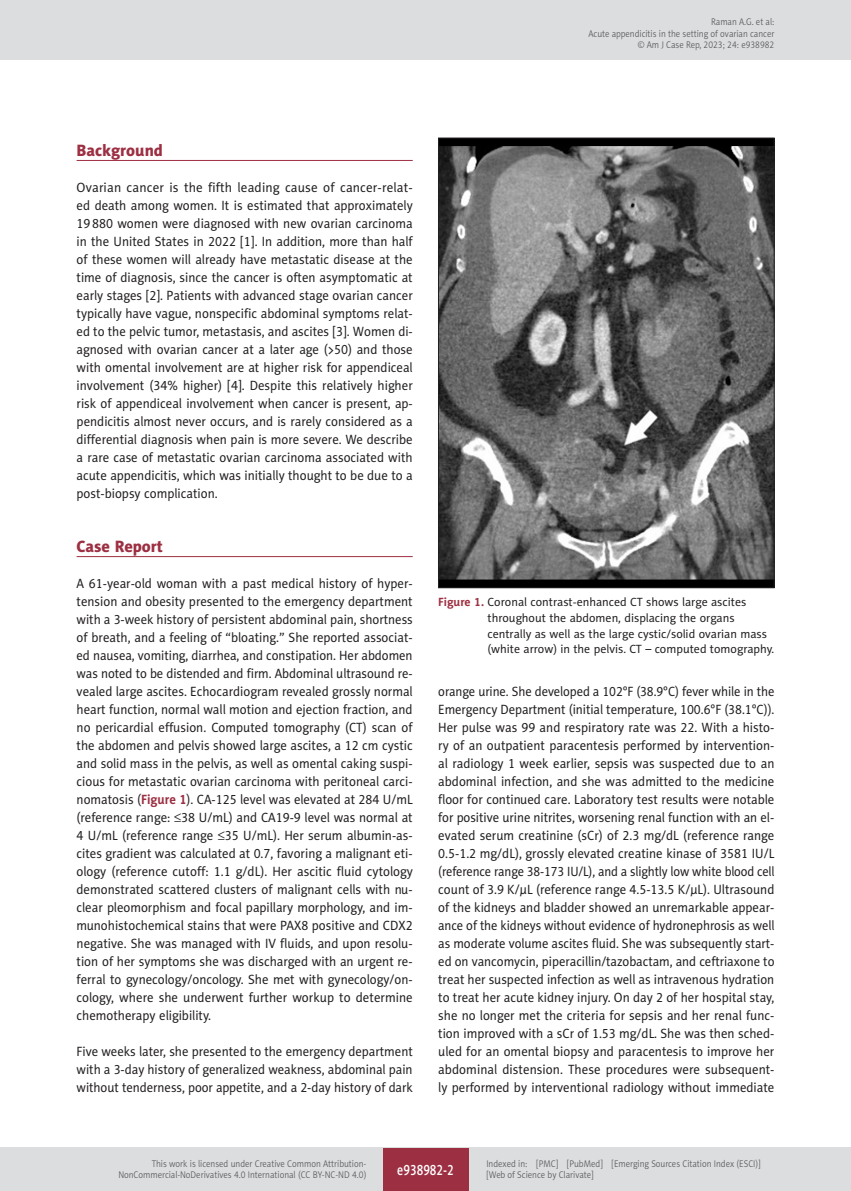
<style>
.page{position:relative;width:851px;height:1191px;background:#fff}
.page>*{position:absolute;margin:0;border:0;box-sizing:border-box;transform-origin:0 0}
.AJCR_Headline_1{font:16.5px "Naomi Sans EFN Heavy";color:#9d2f42}
.AJCR_e-PAGINA{font:15px "Naomi Sans EFN Medium";color:#fff;scale:.8 1}
.AJCR_Body{font:13.5px/18px "Naomi Sans EFN";color:#231f20;text-align:justify;scale:.95 1}
.AJCR_Body-2{font:13.5px/18px "Naomi Sans EFN";color:#231f20;text-align:justify;scale:.93 1}
.AJCR_Body-3{font:13.5px/18px "Naomi Sans EFN";color:#231f20;text-align:justify}
.AJCR_Rycina_tytul{font:12px/15.8px "Naomi Sans EFN";color:#231f20}
.AJCR_pagina_zywa{font:9.75px/11.2px "Naomi Sans EFN Light";color:#57585a;text-align:right;scale:.9 1}
.AJCR_pagina_sygnatur{font:9.75px "Naomi Sans EFN Light";color:#57585a;scale:.9 1}
.s1{font-weight:700;color:#9d2f42}
.s2{font-family:"Standard Sym L"}
</style>
<div class="page">
<hr style="left:77px;top:160px;width:335px;height:1px;background:#9d2f42">
<hr style="left:77px;top:556px;width:335px;height:1px;background:#9d2f42">
<img style="left:440px;top:140px;width:332px;height:446px">
<div style="left:438px;top:138px;width:336px;height:450px;border:1px solid #231f20"></div>
<div style="left:0;top:0;width:850px;height:60px;background:#dcdddf"></div>
<hr style="left:850px;top:0;width:1px;height:60px;background:#dcdddf">
<div style="left:0;top:1148px;width:850px;height:43px;background:#dcdddf"></div>
<div style="left:383px;top:1147px;width:85px;height:43px;background:#9d2f42"></div>
<p class="AJCR_pagina_zywa" style="left:588px;top:16px;width:208px">Raman A.G. et al:<br>Acute appendicitis in the setting of ovarian cancer</p>
<p class="AJCR_pagina_sygnatur" style="left:637px;top:39px;width:153px">© Am J Case Rep, 2023; 24: e938982</p>
<p class="AJCR_Headline_1" style="left:77px;top:140px;width:88px">Background</p>
<p class="AJCR_Body-3" style="left:77px;top:178px;width:337px">Ovarian cancer is the fifth leading cause of cancer-relat&shy;ed death among women. It is estimated that approximately 19880 women were diagnosed with new ovarian carcinoma in the United States in 2022 [1]. In addition, more than half of these women will already have metastatic disease at the time of diagnosis, since the cancer is often asymptomatic at early stages [2]. Patients with advanced stage ovarian cancer typically have vague, nonspecific abdominal symptoms relat&shy;ed to the pelvic tumor, metastasis, and ascites [3]. Women di&shy;agnosed with ovarian cancer at a later age (&gt;50) and those with omental involvement are at higher risk for appendiceal involvement (34% higher) [4]. Despite this relatively higher risk of appendiceal involvement when cancer is present, ap&shy;pendicitis almost never occurs, and is rarely considered as a differential diagnosis when pain is more severe. We describe a rare case of metastatic ovarian carcinoma associated with acute appendicitis, which was initially thought to be due to a post-biopsy complication.</p>
<p class="AJCR_Headline_1" style="left:77px;top:536px;width:88px">Case Report</p>
<p class="AJCR_Body" style="left:77px;top:574px;width:355px">A 61-year-old woman with a past medical history of hyper&shy;tension and obesity presented to the emergency department with a 3-week history of persistent abdominal pain, shortness of breath, and a feeling of “bloating.” She reported associat&shy;ed nausea, vomiting, diarrhea, and constipation. Her abdomen was noted to be distended and firm. Abdominal ultrasound re&shy;vealed large ascites. Echocardiogram revealed grossly normal heart function, normal wall motion and ejection fraction, and no pericardial effusion. Computed tomography (CT) scan of the abdomen and pelvis showed large ascites, a 12 cm cystic and solid mass in the pelvis, as well as omental caking suspi&shy;cious for metastatic ovarian carcinoma with peritoneal carci&shy;nomatosis (<span class="s1">Figure 1</span>). CA-125 level was elevated at 284 U/mL (reference range: <span class="s2">£</span>38 U/mL) and CA19-9 level was normal at 4 U/mL (reference range <span class="s2">£</span>35 U/mL). Her serum albumin-as&shy;cites gradient was calculated at 0.7, favoring a malignant eti&shy;ology (reference cutoff: 1.1 g/dL). Her ascitic fluid cytology demonstrated scattered clusters of malignant cells with nu&shy;clear pleomorphism and focal papillary morphology, and im&shy;munohistochemical stains that were PAX8 positive and CDX2 negative. She was managed with IV fluids, and upon resolu&shy;tion of her symptoms she was discharged with an urgent re&shy;ferral to gynecology/oncology. She met with gynecology/on&shy;cology, where she underwent further workup to determine chemotherapy eligibility.</p>
<p class="AJCR_Body" style="left:77px;top:1042px;width:355px">Five weeks later, she presented to the emergency department with a 3-day history of generalized weakness, abdominal pain without tenderness, poor appetite, and a 2-day history of dark</p>
<p class="AJCR_Rycina_tytul" style="left:487px;top:594px;width:288px;text-indent:-49px"><span class="s1">Figure 1.</span> Coronal contrast-enhanced CT shows large ascites throughout the abdomen, displacing the organs centrally as well as the large cystic/solid ovarian mass (white arrow) in the pelvis. CT – computed tomography.</p>
<p class="AJCR_Body-2" style="left:438px;top:682px;width:363px">orange urine. She developed a 102°F (38.9°C) fever while in the Emergency Department (initial temperature, 100.6°F (38.1°C)).<br>Her pulse was 99 and respiratory rate was 22. With a histo&shy;ry of an outpatient paracentesis performed by intervention&shy;al radiology 1 week earlier, sepsis was suspected due to an abdominal infection, and she was admitted to the medicine floor for continued care. Laboratory test results were notable for positive urine nitrites, worsening renal function with an el&shy;evated serum creatinine (sCr) of 2.3 mg/dL (reference range 0.5-1.2 mg/dL), grossly elevated creatine kinase of 3581 IU/L (reference range 38-173 IU/L), and a slightly low white blood cell count of 3.9 K/µL (reference range 4.5-13.5 K/µL). Ultrasound of the kidneys and bladder showed an unremarkable appear&shy;ance of the kidneys without evidence of hydronephrosis as well as moderate volume ascites fluid. She was subsequently start&shy;ed on vancomycin, piperacillin/tazobactam, and ceftriaxone to treat her suspected infection as well as intravenous hydration to treat her acute kidney injury. On day 2 of her hospital stay, she no longer met the criteria for sepsis and her renal func&shy;tion improved with a sCr of 1.53 mg/dL. She was then sched&shy;uled for an omental biopsy and paracentesis to improve her abdominal distension. These procedures were subsequent&shy;ly performed by interventional radiology without immediate</p>
<p class="AJCR_pagina_zywa" style="left:118px;top:1158px;width:277px">This work is licensed under Creative Common Attribution-<br>NonCommercial-NoDerivatives 4.0 International (CC BY-NC-ND 4.0)</p>
<p class="AJCR_e-PAGINA" style="left:397px;top:1160px;width:72px">e938982-2</p>
<p class="AJCR_pagina_zywa" style="left:486px;top:1158px;width:306px;text-align:left">Indexed in: [PMC] [PubMed] [Emerging Sources Citation Index (ESCI)] [Web of Science by Clarivate]</p>
</div>
